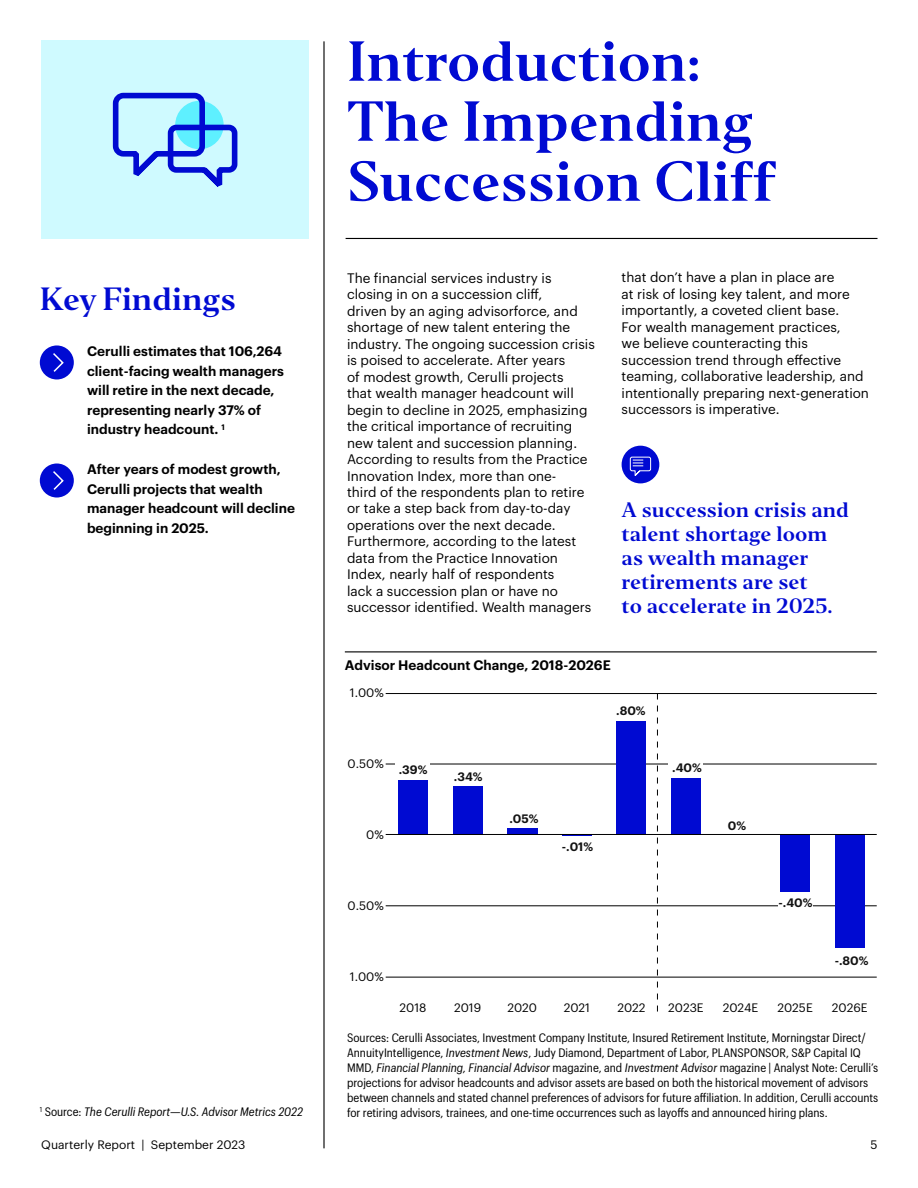
<style>
.page{position:relative;width:918px;height:1188px;background:#fff}
.page>*{position:absolute;margin:0;border:0;box-sizing:border-box;transform-origin:0 0}
.t1{font:52.5px/60px "Invesco Editor";color:#000ad2}
.t2{font:30px "Invesco Editor";color:#000ad2}
.t3{font:19.5px/24px "Invesco Editor";color:#000ad2}
.t4{font:13.5px/16.5px "Graphik";color:#000}
.t5{font:600 13.5px/19.5px "Graphik";color:#000}
.t6{font:12px/15px "Graphik Compact";color:#000}
.t7{font:12px "Graphik";color:#000}
.t8{font:italic 12px "Graphik Compact";color:#000}
.t9{font:600 12px "Graphik";color:#121212}
.s1{font-style:normal}
.s2{font-style:italic}
</style>
<div class="page">
<hr style="left:386px;top:906px;width:491px;height:1px;background:#000">
<div style="left:779px;top:896px;width:34px;height:16px;background:#fff"></div>
<hr style="left:386px;top:764px;width:491px;height:1px;background:#000">
<div style="left:669px;top:756px;width:34px;height:16px;background:#fff"></div>
<div style="left:395px;top:756px;width:35px;height:16px;background:#fff"></div>
<hr style="left:345px;top:651px;width:532px;height:1px;background:#000">
<hr style="left:386px;top:693px;width:491px;height:1px;background:#000">
<hr style="left:386px;top:977px;width:491px;height:1px;background:#000">
<div style="left:835px;top:834px;width:30px;height:114px;background:#000ad2"></div>
<div style="left:780px;top:834px;width:30px;height:58px;background:#000ad2"></div>
<div style="left:671px;top:778px;width:30px;height:56px;background:#000ad2"></div>
<div style="left:616px;top:721px;width:30px;height:113px;background:#000ad2"></div>
<hr style="left:562px;top:834px;width:30px;height:2px;background:#000ad2">
<div style="left:507px;top:828px;width:30px;height:6px;background:#000ad2"></div>
<div style="left:453px;top:786px;width:30px;height:48px;background:#000ad2"></div>
<div style="left:398px;top:780px;width:30px;height:54px;background:#000ad2"></div>
<hr style="left:386px;top:834px;width:491px;height:1px;background:#000">
<svg style="left:657px;top:694px;width:1px;height:318px"></svg>
<div style="left:41px;top:40px;width:268px;height:199px;background:#cffaff"></div>
<hr style="left:323px;top:41px;width:2px;height:1107px;background:#000">
<svg style="left:112px;top:92px;width:126px;height:95px"></svg>
<div style="left:622px;top:446px;width:37px;height:37px;background:#000ad2;border-radius:50%"></div>
<svg style="left:629px;top:456px;width:23px;height:20px"></svg>
<hr style="left:346px;top:238px;width:532px;height:1px;background:#000">
<div style="left:40px;top:345px;width:34px;height:34px;background:#000ad2;border-radius:50%"></div>
<svg style="left:53px;top:353px;width:11px;height:19px"></svg>
<div style="left:40px;top:464px;width:34px;height:34px;background:#000ad2;border-radius:50%"></div>
<svg style="left:53px;top:471px;width:11px;height:19px"></svg>
<h2 class="t2" style="left:40px;top:280px;width:198px">Key Findings</h2>
<p class="t5" style="left:87px;top:341px;width:199px">Cerulli estimates that 106,264 client-facing wealth managers will retire in the next decade, representing nearly 37% of industry headcount. <sup>1</sup></p>
<p class="t5" style="left:87px;top:458px;width:209px">After years of modest growth,<br>Cerulli projects that wealth manager headcount will decline beginning in 2025.</p>
<p class="t8" style="left:40px;top:1103px;width:265px"><sup>1</sup> <span class="s1">Source:</span> The Cerulli Report—U.S. Advisor Metrics 2022</p>
<h1 class="t1" style="left:347px;top:32px;width:430px">Introduction:<br>The Impending<br>Succession Cliff</h1>
<p class="t4" style="left:347px;top:268px;width:249px">The financial services industry is closing in on a succession cliff,<br>driven by an aging advisorforce, and shortage of new talent entering the industry. The ongoing succession crisis is poised to accelerate. After years<br>of modest growth, Cerulli projects<br>that wealth manager headcount will begin to decline in 2025, emphasizing the critical importance of recruiting new talent and succession planning.<br>According to results from the Practice Innovation Index, more than one-<br>third of the respondents plan to retire or take a step back from day-to-day operations over the next decade.<br>Furthermore, according to the latest data from the Practice Innovation Index, nearly half of respondents<br>lack a succession plan or have no successor identified. Wealth managers</p>
<p class="t4" style="left:622px;top:268px;width:249px">that don’t have a plan in place are<br>at risk of losing key talent, and more importantly, a coveted client base.<br>For wealth management practices,<br>we believe counteracting this succession trend through effective teaming, collaborative leadership, and intentionally preparing next-generation successors is imperative.</p>
<h3 class="t3" style="left:622px;top:498px;width:229px">A succession crisis and talent shortage loom as wealth manager retirements are set<br>to accelerate in 2025.</h3>
<p class="t5" style="left:345px;top:654px;width:268px">Advisor Headcount Change, 2018-2026E</p>
<p class="t7" style="left:350px;top:684px;width:35px">1.00%</p>
<p class="t7" style="left:348px;top:755px;width:38px">0.50%</p>
<p class="t9" style="left:399px;top:760px;width:30px">.39%</p>
<p class="t7" style="left:366px;top:826px;width:19px">0%</p>
<p class="t7" style="left:348px;top:897px;width:38px">0.50%</p>
<p class="t7" style="left:350px;top:968px;width:35px">1.00%</p>
<p class="t7" style="left:400px;top:998px;width:28px">2018</p>
<p class="t9" style="left:454px;top:768px;width:30px">.34%</p>
<p class="t9" style="left:616px;top:702px;width:31px">.80%</p>
<p class="t9" style="left:509px;top:809px;width:31px">.05%</p>
<p class="t9" style="left:562px;top:838px;width:33px">-.01%</p>
<p class="t9" style="left:672px;top:759px;width:31px">.40%</p>
<p class="t9" style="left:728px;top:816px;width:20px">0%</p>
<p class="t9" style="left:779px;top:893px;width:36px">-.40%</p>
<p class="t9" style="left:835px;top:952px;width:35px">-.80%</p>
<p class="t7" style="left:454px;top:998px;width:29px">2019</p>
<p class="t7" style="left:507px;top:998px;width:31px">2020</p>
<p class="t7" style="left:564px;top:998px;width:28px">2021</p>
<p class="t7" style="left:617px;top:998px;width:30px">2022</p>
<p class="t7" style="left:668px;top:998px;width:37px">2023E</p>
<p class="t7" style="left:723px;top:998px;width:37px">2024E</p>
<p class="t7" style="left:777px;top:998px;width:37px">2025E</p>
<p class="t7" style="left:832px;top:998px;width:37px">2026E</p>
<p class="t6" style="left:347px;top:1029px;width:533px">Sources: Cerulli Associates, Investment Company Institute, Insured Retirement Institute, Morningstar Direct/ AnnuityIntelligence, <span class="s2">Investment News</span>, Judy Diamond, Department of Labor, PLANSPONSOR, S&amp;P Capital IQ MMD, <span class="s2">Financial Planning, Financial Advisor</span> magazine, and <span class="s2">Investment Advisor</span> magazine | Analyst Note: Cerulli’s projections for advisor headcounts and advisor assets are based on both the historical movement of advisors between channels and stated channel preferences of advisors for future affiliation. In addition, Cerulli accounts for retiring advisors, trainees, and one-time occurrences such as layoffs and announced hiring plans.</p>
<p class="t7" style="left:41px;top:1135px;width:206px">Quarterly Report | September 2023</p>
<p class="t7" style="left:870px;top:1135px;width:9px">5</p>
</div>
